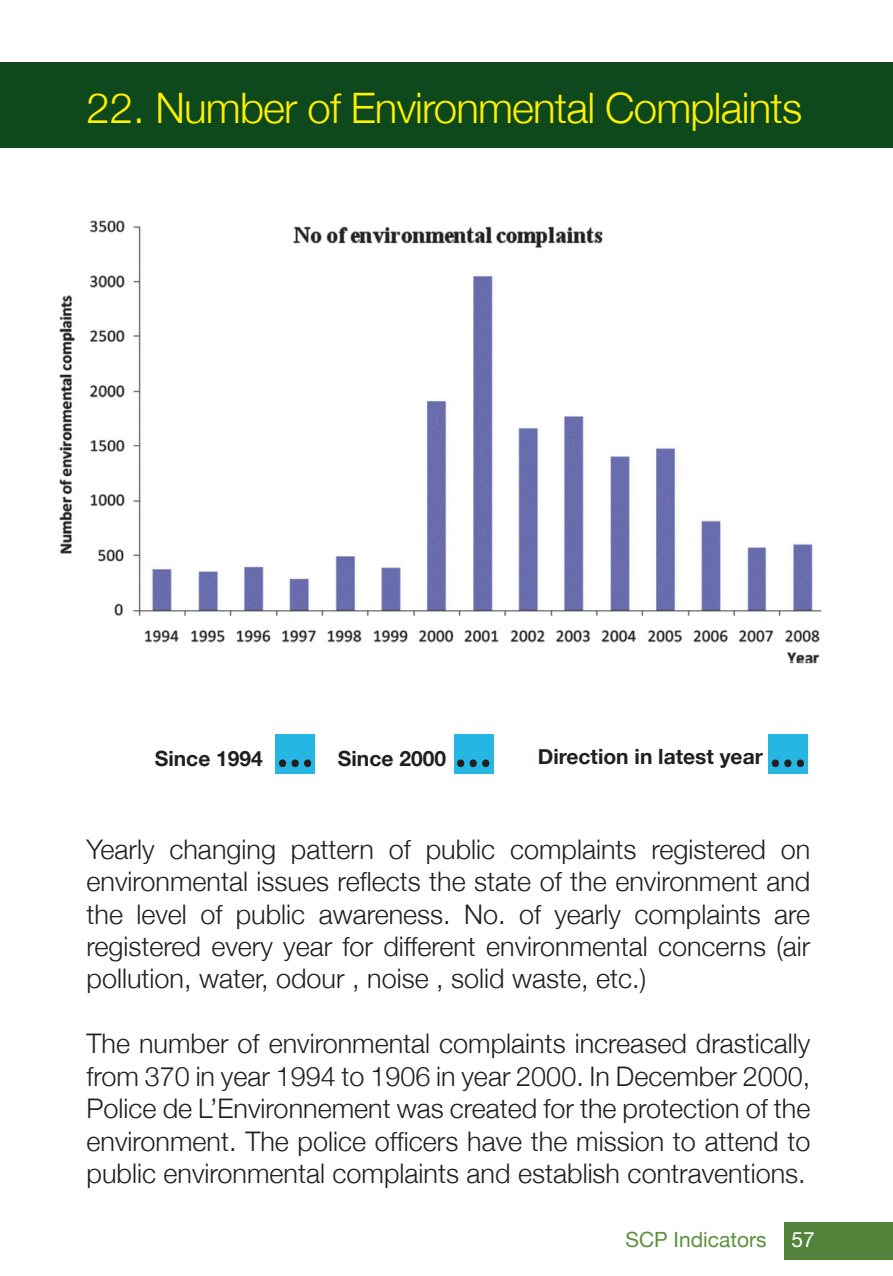
<style>
.page{position:relative;width:893px;height:1276px;background:#fff}
.page>*{position:absolute;margin:0;border:0;box-sizing:border-box;transform-origin:0 0}
.t1{font:300 42px "Helvetica Neue";letter-spacing:-.02em;color:#fff101}
.t2{font:300 27px/32.4px "Helvetica Neue";color:#231f20;text-align:justify}
.t3{font:700 21px "Helvetica Neue";color:#231f20}
.t4{font:21px "Helvetica Neue";color:#5c913e}
.s1{color:#fff}
</style>
<div class="page">
<div style="left:785px;top:1222px;width:108px;height:37px;background:#51843a"></div>
<div style="left:0;top:62px;width:893px;height:85px;background:#0e481d"></div>
<img style="left:59px;top:220px;width:763px;height:444px">
<div style="left:276px;top:734px;width:39px;height:40px;background:#26b6e4"></div>
<div style="left:279px;top:759px;width:7px;height:8px;background:#231f20;border-radius:50%"></div>
<div style="left:291px;top:759px;width:8px;height:8px;background:#231f20;border-radius:50%"></div>
<div style="left:304px;top:759px;width:7px;height:8px;background:#231f20;border-radius:50%"></div>
<div style="left:454px;top:734px;width:39px;height:40px;background:#26b6e4"></div>
<div style="left:457px;top:759px;width:7px;height:8px;background:#231f20;border-radius:50%"></div>
<div style="left:470px;top:759px;width:7px;height:8px;background:#231f20;border-radius:50%"></div>
<div style="left:482px;top:759px;width:7px;height:8px;background:#231f20;border-radius:50%"></div>
<div style="left:768px;top:734px;width:40px;height:40px;background:#26b6e4"></div>
<div style="left:772px;top:759px;width:7px;height:8px;background:#231f20;border-radius:50%"></div>
<div style="left:784px;top:759px;width:7px;height:8px;background:#231f20;border-radius:50%"></div>
<div style="left:797px;top:759px;width:7px;height:8px;background:#231f20;border-radius:50%"></div>
<p class="t1" style="left:86px;top:82px;width:717px">22. Number of Environmental Complaints</p>
<p class="t3" style="left:155px;top:745px;width:110px">Since 1994</p>
<p class="t3" style="left:338px;top:745px;width:110px">Since 2000</p>
<p class="t3" style="left:538px;top:743px;width:227px">Direction in latest year</p>
<p class="t2" style="left:87px;top:832px;width:725px">Yearly changing pattern of public complaints registered on environmental issues reflects the state of the environment and the level of public awareness. No. of yearly complaints are registered every year for different environmental concerns (air pollution, water, odour , noise , solid waste, etc.)</p>
<p class="t2" style="left:87px;top:1027px;width:725px">The number of environmental complaints increased drastically from 370 in year 1994 to 1906 in year 2000. In December 2000, Police de L’Environnement was created for the protection of the environment. The police officers have the mission to attend to public environmental complaints and establish contraventions.</p>
<p class="t4" style="left:625px;top:1226px;width:191px">SCP Indicators <span class="s1">57</span></p>
</div>
